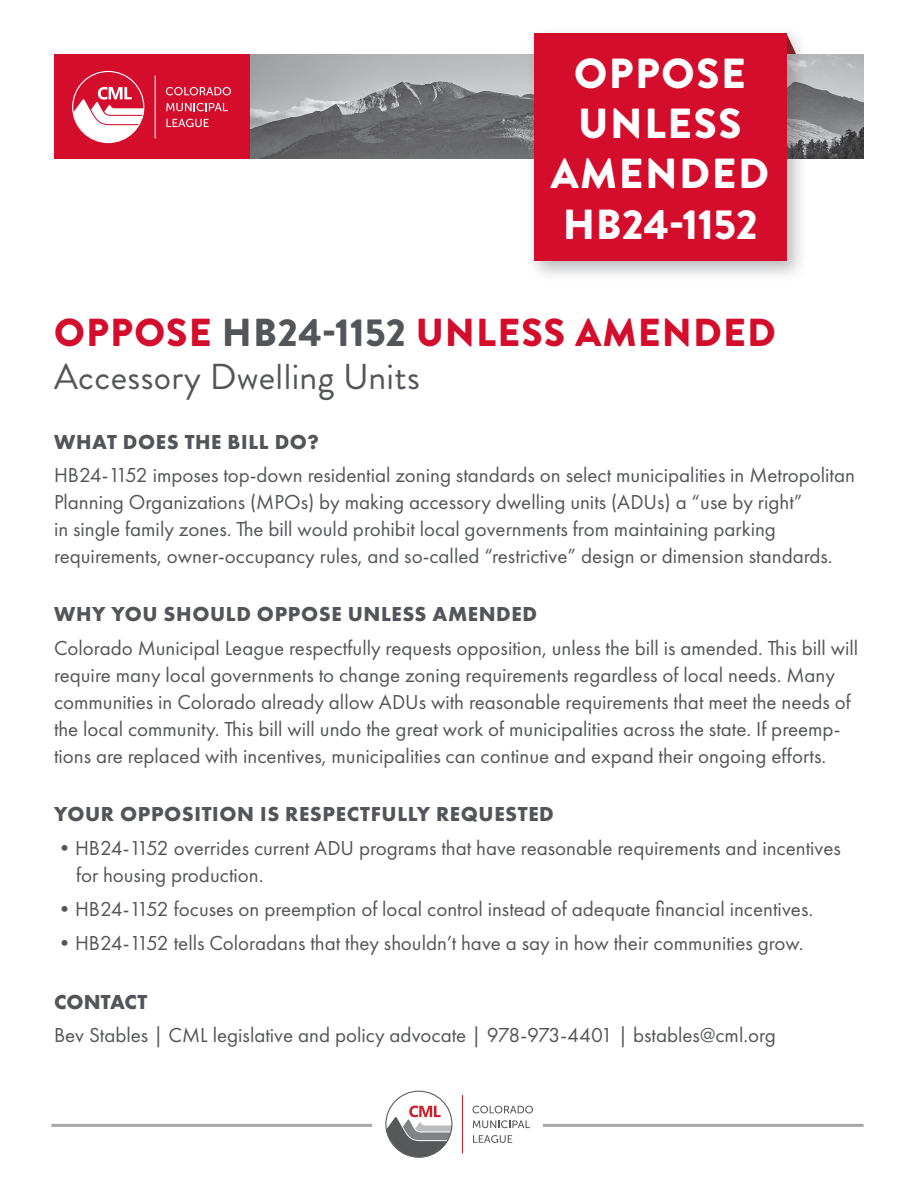
<style>
.page{position:relative;width:918px;height:1188px;background:#fff}
.page>*{position:absolute;margin:0;border:0;box-sizing:border-box;transform-origin:0 0}
.t1{font:900 42px "Brandon Grotesque";letter-spacing:.04em;color:#fff}
.t2{font:900 42px "Brandon Grotesque";color:#fff}
.Bill_title{font:900 39px "Brandon Grotesque";letter-spacing:.03em;color:#d30d2b}
.Bill_title-2{font:36px "Brandon Grotesque";letter-spacing:.01em;color:#54555a}
.t3{font:21px/27px "Futura PT";color:#54555a}
.t4{font:700 21px "Futura PT";letter-spacing:.03em;color:#54555a}
.t5{font:700 21px "Futura PT";letter-spacing:.005em;color:#54555a}
.s1{color:#54555a}
</style>
<div class="page">
<img style="left:250px;top:54px;width:614px;height:105px">
<div style="left:54px;top:54px;width:196px;height:105px;background:#d30d2b"></div>
<svg style="left:73px;top:87px;width:71px;height:55px"></svg>
<hr style="left:155px;top:76px;width:1px;height:62px;background:#fff">
<svg style="left:166px;top:87px;width:65px;height:8px"></svg>
<svg style="left:166px;top:103px;width:62px;height:8px"></svg>
<svg style="left:166px;top:119px;width:43px;height:8px"></svg>
<div style="left:525px;top:25px;width:283px;height:259px;background:#54555a;opacity:.4"></div>
<div style="left:534px;top:33px;width:253px;height:228px;background:#d30d2b"></div>
<hr style="left:52px;top:1124px;width:810px;height:3px;background:#a7a6a9">
<div style="left:372px;top:1082px;width:171px;height:90px;background:#fff"></div>
<hr style="left:462px;top:1095px;width:1px;height:58px;background:#d0202f">
<svg style="left:386px;top:1106px;width:66px;height:51px"></svg>
<svg style="left:472px;top:1106px;width:61px;height:7px"></svg>
<svg style="left:473px;top:1120px;width:57px;height:8px"></svg>
<svg style="left:473px;top:1135px;width:39px;height:8px"></svg>
<p class="t1" style="left:574px;top:44px;width:173px">OPPOSE</p>
<p class="t1" style="left:578px;top:94px;width:165px">UNLESS</p>
<p class="t1" style="left:551px;top:144px;width:220px">AMENDED</p>
<p class="t2" style="left:563px;top:194px;width:196px">HB24-1152</p>
<p class="Bill_title" style="left:54px;top:305px;width:723px">OPPOSE <span class="s1">HB24-1152</span> UNLESS AMENDED</p>
<p class="Bill_title-2" style="left:54px;top:352px;width:368px">Accessory Dwelling Units</p>
<p class="t4" style="left:54px;top:428px;width:266px">WHAT DOES THE BILL DO?</p>
<p class="t3" style="left:54px;top:461px;width:803px">HB24-1152 imposes top-down residential zoning standards on select municipalities in Metropolitan Planning Organizations (MPOs) by making accessory dwelling units (ADUs) a “use by right”<br>in single family zones. The bill would prohibit local governments from maintaining parking requirements, owner-occupancy rules, and so-called “restrictive” design or dimension standards.</p>
<p class="t4" style="left:54px;top:600px;width:484px">WHY YOU SHOULD OPPOSE UNLESS AMENDED</p>
<p class="t3" style="left:54px;top:635px;width:806px">Colorado Municipal League respectfully requests opposition, unless the bill is amended. This bill will require many local governments to change zoning requirements regardless of local needs. Many communities in Colorado already allow ADUs with reasonable requirements that meet the needs of the local community. This bill will undo the great work of municipalities across the state. If preemp&shy;tions are replaced with incentives, municipalities can continue and expand their ongoing efforts.</p>
<p class="t4" style="left:54px;top:801px;width:501px">YOUR OPPOSITION IS RESPECTFULLY REQUESTED</p>
<p class="t3" style="left:76px;top:835px;width:766px;text-indent:-22px">•HB24-1152 overrides current ADU programs that have reasonable requirements and incentives for housing production.</p>
<p class="t3" style="left:54px;top:896px;width:761px">•HB24-1152 focuses on preemption of local control instead of adequate financial incentives.</p>
<p class="t3" style="left:54px;top:929px;width:751px">•HB24-1152 tells Coloradans that they shouldn’t have a say in how their communities grow.</p>
<p class="t5" style="left:54px;top:989px;width:95px">CONTACT</p>
<p class="t3" style="left:54px;top:1021px;width:723px">Bev Stables | CML legislative and policy advocate | 978-973-4401 | bstables@cml.org</p>
</div>
